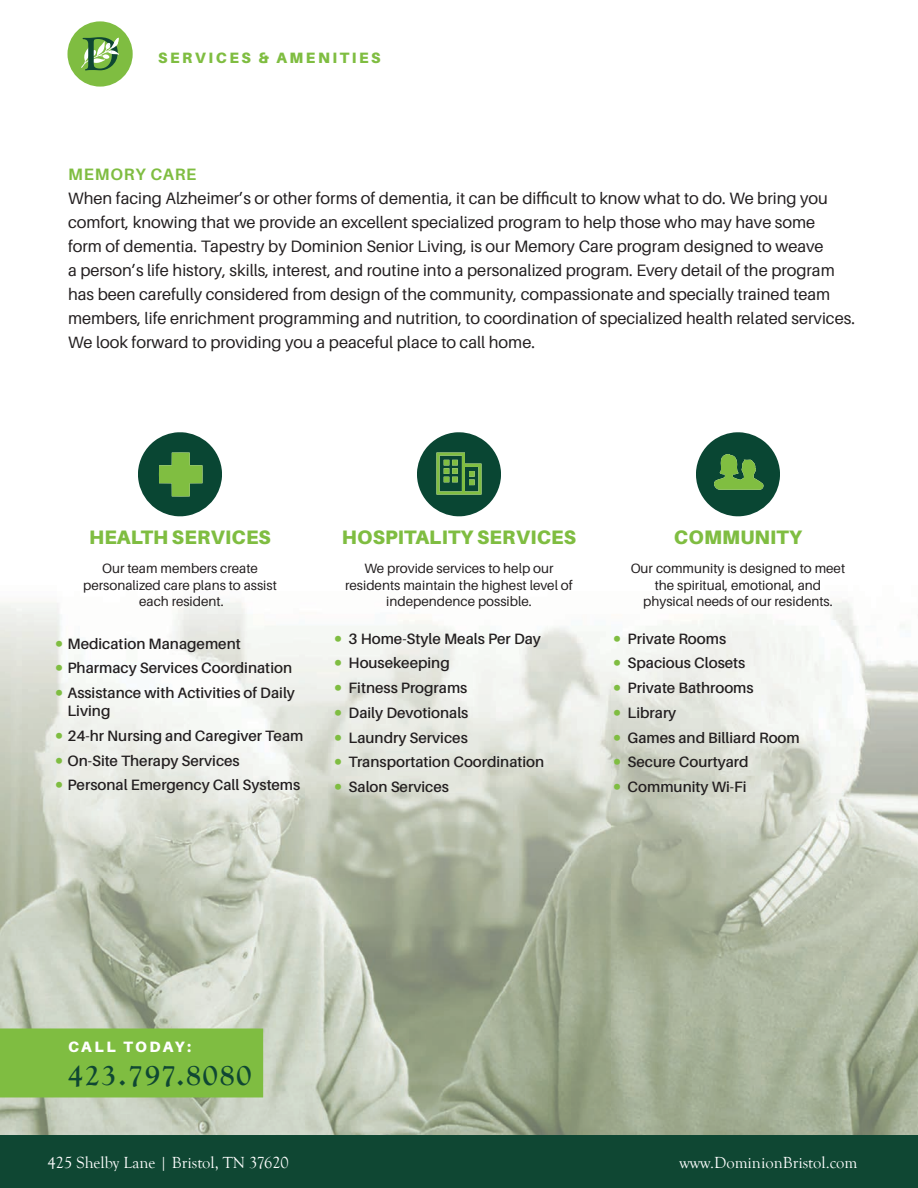
<style>
.page{position:relative;width:918px;height:1188px;background:#fff}
.page>*{position:absolute;margin:0;border:0;box-sizing:border-box;transform-origin:0 0}
.t1{font:700 30px "Goudy Old Style T";letter-spacing:.06em;color:#0f4733}
.t2{font:900 19.5px "Aileron";letter-spacing:.01em;color:#7fbd41}
.t3{font:16.5px/24px "Aileron";color:#231f20}
.t4{font:16.5px "Goudy Old Style T";color:#fff}
.t5{font:700 16.5px "Aileron";letter-spacing:.05em;color:#7fbd41}
.t6{font:600 15px/18px "Aileron";color:#231f20}
.t7{font:900 15px "Aileron";letter-spacing:.17em;color:#7fbd41}
.t8{font:900 15px "Aileron";letter-spacing:.15em;color:#fff}
.t9{font:13.5px/16.2px "Aileron";color:#231f20;text-align:center}
.s1{font-size:27px;color:#7fbd41}
</style>
<div class="page">
<img style="left:0;top:601px;width:918px;height:534px">
<div style="left:0;top:1135px;width:918px;height:53px;background:#0f4733"></div>
<div style="left:67px;top:21px;width:66px;height:66px;background:#7fbd41;border-radius:50%"></div>
<svg style="left:81px;top:37px;width:38px;height:33px"></svg>
<div style="left:0;top:1028px;width:263px;height:69px;background:#7fbd41"></div>
<svg style="left:696px;top:432px;width:84px;height:84px"></svg>
<svg style="left:138px;top:432px;width:84px;height:84px"></svg>
<svg style="left:417px;top:432px;width:84px;height:84px"></svg>
<p class="t7" style="left:158px;top:49px;width:224px">SERVICES &amp; AMENITIES</p>
<p class="t5" style="left:68px;top:165px;width:130px">MEMORY CARE</p>
<p class="t3" style="left:68px;top:187px;width:788px">When facing Alzheimer’s or other forms of dementia, it can be difficult to know what to do. We bring you comfort, knowing that we provide an excellent specialized program to help those who may have some<br>form of dementia. Tapestry by Dominion Senior Living, is our Memory Care program designed to weave<br>a person’s life history, skills, interest, and routine into a personalized program. Every detail of the program has been carefully considered from design of the community, compassionate and specially trained team members, life enrichment programming and nutrition, to coordination of specialized health related services.<br>We look forward to providing you a peaceful place to call home.</p>
<p class="t2" style="left:89px;top:526px;width:183px">HEALTH SERVICES</p>
<p class="t9" style="left:83px;top:561px;width:195px">Our team members create personalized care plans to assist each resident.</p>
<p class="t6" style="left:54px;top:634px;width:188px"><span class="s1">•</span> Medication Management</p>
<p class="t6" style="left:54px;top:659px;width:240px"><span class="s1">•</span> Pharmacy Services Coordination</p>
<p class="t6" style="left:67px;top:684px;width:229px;text-indent:-13px"><span class="s1">•</span> Assistance with Activities of Daily<br>Living</p>
<p class="t6" style="left:54px;top:727px;width:251px"><span class="s1">•</span> 24-hr Nursing and Caregiver Team</p>
<p class="t6" style="left:54px;top:751px;width:187px"><span class="s1">•</span> On-Site Therapy Services</p>
<p class="t6" style="left:54px;top:776px;width:248px"><span class="s1">•</span> Personal Emergency Call Systems</p>
<p class="t2" style="left:342px;top:526px;width:236px">HOSPITALITY SERVICES</p>
<p class="t9" style="left:345px;top:561px;width:229px">We provide services to help our residents maintain the highest level of independence possible.</p>
<p class="t6" style="left:333px;top:630px;width:210px"><span class="s1">•</span> 3 Home-Style Meals Per Day</p>
<p class="t6" style="left:333px;top:654px;width:118px"><span class="s1">•</span> Housekeeping</p>
<p class="t6" style="left:333px;top:679px;width:136px"><span class="s1">•</span> Fitness Programs</p>
<p class="t6" style="left:333px;top:704px;width:137px"><span class="s1">•</span> Daily Devotionals</p>
<p class="t6" style="left:333px;top:729px;width:136px"><span class="s1">•</span> Laundry Services</p>
<p class="t6" style="left:333px;top:753px;width:213px"><span class="s1">•</span> Transportation Coordination</p>
<p class="t6" style="left:333px;top:778px;width:117px"><span class="s1">•</span> Salon Services</p>
<p class="t2" style="left:674px;top:526px;width:130px">COMMUNITY</p>
<p class="t9" style="left:631px;top:561px;width:216px">Our community is designed to meet the spiritual, emotional, and physical needs of our residents.</p>
<p class="t6" style="left:612px;top:630px;width:116px"><span class="s1">•</span> Private Rooms</p>
<p class="t6" style="left:612px;top:654px;width:135px"><span class="s1">•</span> Spacious Closets</p>
<p class="t6" style="left:612px;top:679px;width:143px"><span class="s1">•</span> Private Bathrooms</p>
<p class="t6" style="left:612px;top:704px;width:66px"><span class="s1">•</span> Library</p>
<p class="t6" style="left:612px;top:729px;width:189px"><span class="s1">•</span> Games and Billiard Room</p>
<p class="t6" style="left:612px;top:753px;width:138px"><span class="s1">•</span> Secure Courtyard</p>
<p class="t6" style="left:612px;top:778px;width:136px"><span class="s1">•</span> Community Wi-Fi</p>
<p class="t8" style="left:68px;top:1038px;width:124px">CALL TODAY:</p>
<h1 class="t1" style="left:68px;top:1058px;width:185px">423.797.8080</h1>
<p class="t4" style="left:48px;top:1153px;width:243px">425 Shelby Lane | Bristol, TN 37620</p>
<p class="t4" style="left:679px;top:1153px;width:180px">www.DominionBristol.com</p>
</div>
